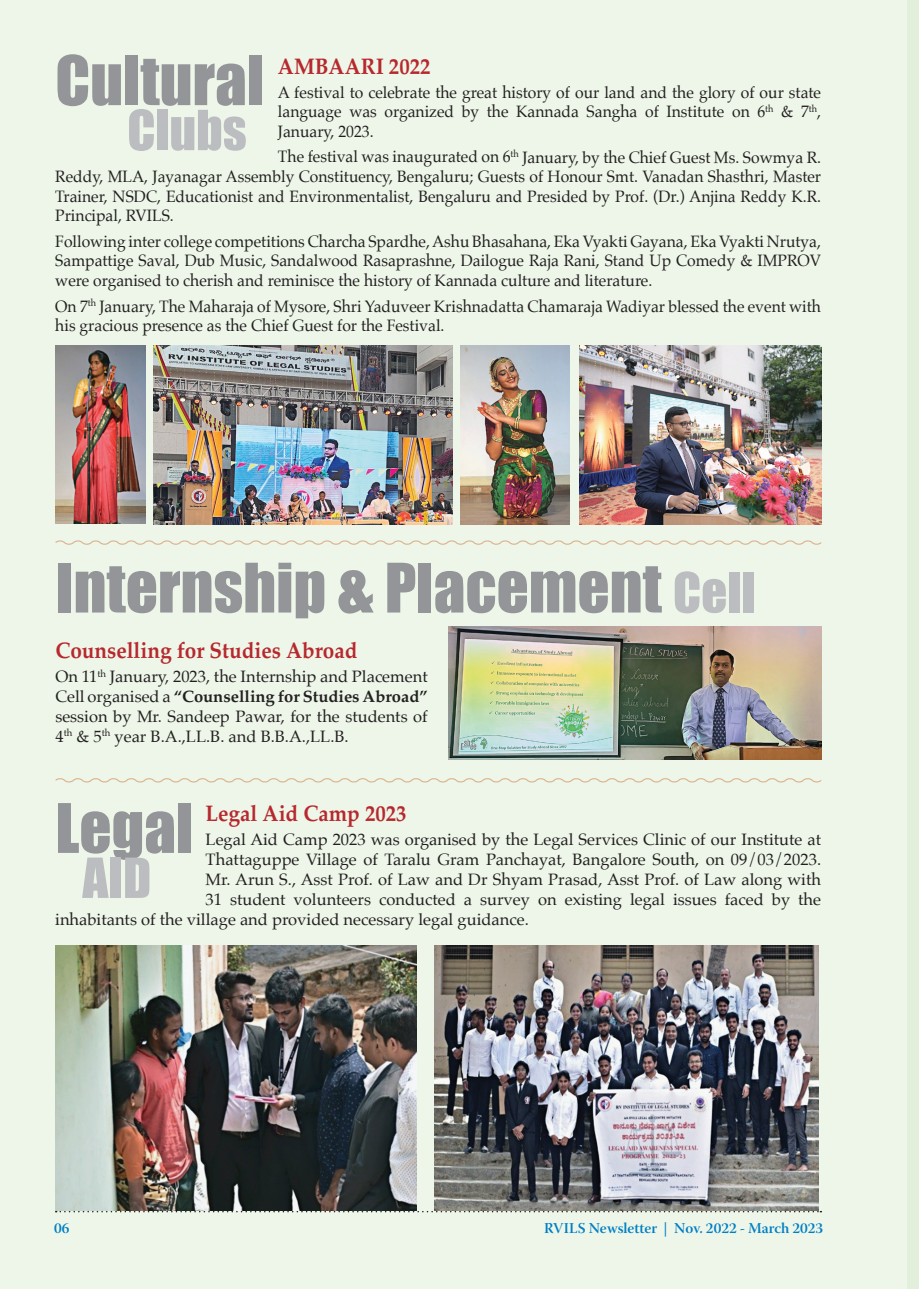
<style>
.page{position:relative;width:919px;height:1289px;background:#fff}
.page>*{position:absolute;margin:0;border:0;box-sizing:border-box;transform-origin:0 0}
.t1{font:63px "Impact";color:#939598}
.t2{font:51px "Impact";color:#bcbdc0}
.t3{font:700 22.5px "Palatino";color:#b7282e;scale:.92 1}
.t4{font:16.5px/19.5px "Palatino";color:#231f20;text-align:justify;scale:.95 1}
.t5{font:16.5px/19.8px "Palatino";color:#231f20;text-align:justify}
.t6{font:15px "Warnock Pro Semibold Subh";color:#007ec5}
.s1{font-size:51px;color:#bcbdc0}
.s2{font-weight:700}
</style>
<div class="page">
<div style="left:0;top:1px;width:906px;height:1287px;background:#edf6e8"></div>
<div style="left:907px;top:0;width:11px;height:1288px;background:#e2efda"></div>
<img style="left:580px;top:345px;width:241px;height:179px">
<img style="left:461px;top:345px;width:108px;height:179px">
<img style="left:55px;top:345px;width:90px;height:179px">
<svg style="left:55px;top:778px;width:767px;height:5px"></svg>
<svg style="left:55px;top:540px;width:767px;height:5px"></svg>
<img style="left:449px;top:626px;width:372px;height:133px">
<img style="left:435px;top:945px;width:383px;height:265px">
<img style="left:55px;top:945px;width:361px;height:265px">
<img style="left:153px;top:345px;width:299px;height:179px">
<svg style="left:56px;top:1210px;width:765px;height:2px"></svg>
<h1 class="t1" style="left:55px;top:42px;width:210px">Cultural</h1>
<h2 class="t2" style="left:127px;top:99px;width:121px">Clubs</h2>
<h3 class="t3" style="left:278px;top:47px;width:167px">AMBAARI 2022</h3>
<p class="t4" style="left:278px;top:82px;width:573px">A festival to celebrate the great history of our land and the glory of our state language was organized by the Kannada Sangha of Institute on 6<sup>th</sup> &amp; 7<sup>th</sup>, January, 2023.</p>
<p class="t4" style="left:55px;top:147px;width:807px;text-indent:222px">The festival was inaugurated on 6<sup>th</sup> January, by the Chief Guest Ms. Sowmya R.<br>Reddy, MLA, Jayanagar Assembly Constituency, Bengaluru; Guests of Honour Smt. Vanadan Shasthri, Master Trainer, NSDC, Educationist and Environmentalist, Bengaluru and Presided by Prof. (Dr.) Anjina Reddy K.R.<br>Principal, RVILS.</p>
<p class="t4" style="left:55px;top:231px;width:807px">Following inter college competitions Charcha Spardhe, Ashu Bhasahana, Eka Vyakti Gayana, Eka Vyakti Nrutya, Sampattige Saval, Dub Music, Sandalwood Rasaprashne, Dailogue Raja Rani, Stand Up Comedy &amp; IMPROV were organised to cherish and reminisce the history of Kannada culture and literature.</p>
<p class="t4" style="left:55px;top:296px;width:807px">On 7<sup>th</sup> January, The Maharaja of Mysore, Shri Yaduveer Krishnadatta Chamaraja Wadiyar blessed the event with his gracious presence as the Chief Guest for the Festival.</p>
<h1 class="t1" style="left:55px;top:549px;width:701px">Internship &amp; Placement <span class="s1">Cell</span></h1>
<h3 class="t3" style="left:55px;top:631px;width:330px">Counselling for Studies Abroad</h3>
<p class="t5" style="left:55px;top:666px;width:374px">On 11<sup>th</sup> January, 2023, the Internship and Placement Cell organised a <span class="s2">“Counselling for Studies Abroad” </span>session by Mr. Sandeep Pawar, for the students of 4<sup>th</sup> &amp; 5<sup>th</sup> year B.A.,LL.B. and B.B.A.,LL.B.</p>
<h1 class="t1" style="left:55px;top:789px;width:139px">Legal</h1>
<h2 class="t2" style="left:82px;top:846px;width:70px">AID</h2>
<h3 class="t3" style="left:206px;top:794px;width:220px">Legal Aid Camp 2023</h3>
<p class="t5" style="left:206px;top:829px;width:617px">Legal Aid Camp 2023 was organised by the Legal Services Clinic of our Institute at</p>
<p class="t5" style="left:206px;top:849px;width:617px">Thattaguppe Village of Taralu Gram Panchayat, Bangalore South, on 09/03/2023.</p>
<p class="t5" style="left:206px;top:869px;width:617px">Mr. Arun S., Asst Prof. of Law and Dr Shyam Prasad, Asst Prof. of Law along with</p>
<p class="t5" style="left:206px;top:889px;width:617px">31 student volunteers conducted a survey on existing legal issues faced by the</p>
<p class="t5" style="left:55px;top:909px;width:475px">inhabitants of the village and provided necessary legal guidance.</p>
<p class="t6" style="left:54px;top:1218px;width:17px">06</p>
<p class="t6" style="left:544px;top:1218px;width:280px">RVILS Newsletter | Nov. 2022 - March 2023</p>
</div>
